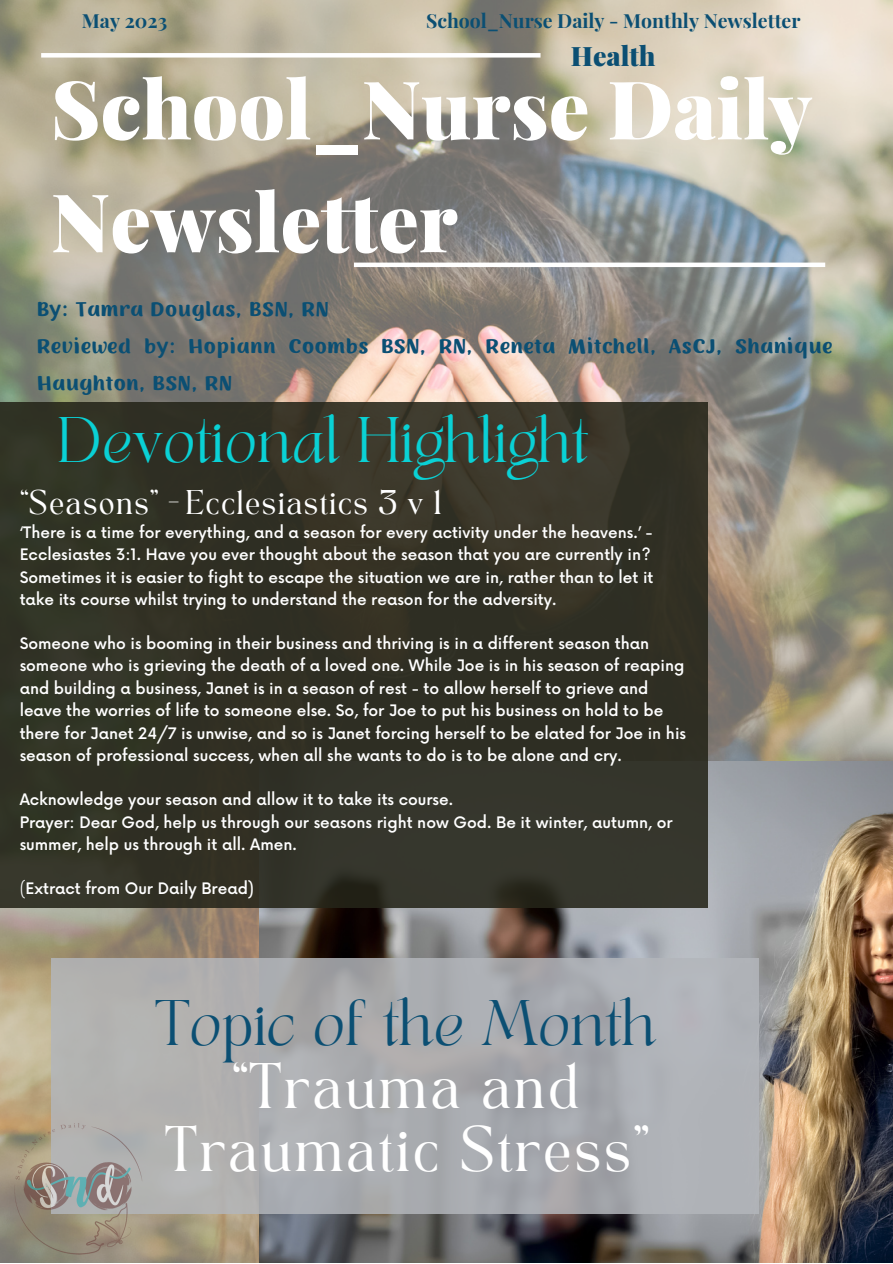
<style>
.page{position:relative;width:893px;height:1264px;background:#fff}
.page>*{position:absolute;margin:0;border:0;box-sizing:border-box;transform-origin:0 0}
.t1{font:900 81px/112.8px "Playfair Display";color:#fff}
.t2{font:45px/63px "TAN Angleton";color:#fff;text-align:center}
.t3{font:45px "TANAEGEAN";color:#0ad1d5}
.t4{font:45px "TANAEGEAN";color:#0b4f73}
.t5{font:900 26.85px "Playfair Display";color:#0b4f73}
.t6{font:26.55px/37px "Nefelibata Sans";color:#0b4f73}
.t7{font:24px "TAN Angleton";color:#fff}
.t8{font:700 19.5px "Playfair Display";color:#0b4f73}
.t9{font:500 15.45px/22.5px "Now";color:#fff}
.s1{font-weight:400}
</style>
<div class="page">
<img style="left:0;top:0;width:892px;height:1262px">
<div style="left:41px;top:53px;width:499px;height:5px;background:#fff"></div>
<div style="left:354px;top:262px;width:471px;height:5px;background:#fff"></div>
<img style="left:260px;top:761px;width:632px;height:501px">
<div style="left:0;top:402px;width:707px;height:505px;background:linear-gradient(to right,#313224,#353328)"></div>
<svg style="left:51px;top:958px;width:707px;height:255px;background:#abacb0"></svg>
<img style="left:0;top:1085px;width:181px;height:177px">
<p class="t8" style="left:82px;top:7px;width:87px">May 2023</p>
<p class="t8" style="left:426px;top:7px;width:376px">School_Nurse Daily - Monthly Newsletter</p>
<p class="t5" style="left:571px;top:37px;width:86px">Health</p>
<p class="t1" style="left:51px;top:49px;width:763px">School_Nurse Daily<br>Newsletter</p>
<p class="t6" style="left:37px;top:287px;width:294px">By: Tamra Douglas, BSN, RN</p>
<p class="t6" style="left:37px;top:324px;width:797px">Reviewed by: Hopiann Coombs BSN, RN, Reneta Mitchell, AsCJ, Shanique<br>Haughton, BSN, RN</p>
<p class="t3" style="left:57px;top:413px;width:532px">Devotional Highlight</p>
<p class="t7" style="left:20px;top:489px;width:424px">“Seasons” - Ecclesiastics 3 v 1</p>
<p class="t9" style="left:20px;top:521px;width:635px">‘There is a time for everything, and a season for every activity under the heavens.’ - Ecclesiastes 3:1. Have you ever thought about the season that you are currently in?<br>Sometimes it is easier to fight to escape the situation we are in, rather than to let it take its course whilst trying to understand the reason for the adversity.</p>
<p class="t9" style="left:20px;top:633px;width:668px">Someone who is booming in their business and thriving is in a different season than someone who is grieving the death of a loved one. While Joe is in his season of reaping and building a business, Janet is in a season of rest - to allow herself to grieve and leave the worries of life to someone else. So, for Joe to put his business on hold to be there for Janet 24/7 is unwise, and so is Janet forcing herself to be elated for Joe in his season of professional success, when all she wants to do is to be alone and cry.</p>
<p class="t9" style="left:20px;top:789px;width:435px">Acknowledge your season and allow it to take its course.</p>
<p class="t9" style="left:20px;top:811px;width:654px">Prayer: Dear God, help us through our seasons right now God. Be it winter, autumn, or summer, help us through it all. Amen.</p>
<p class="t9" style="left:20px;top:878px;width:236px"><span class="s1">(</span>Extract from Our Daily Bread)</p>
<p class="t4" style="left:156px;top:997px;width:502px">Topic of the Month</p>
<p class="t2" style="left:163px;top:1062px;width:486px">“Trauma and<br>Traumatic Stress”</p>
</div>
